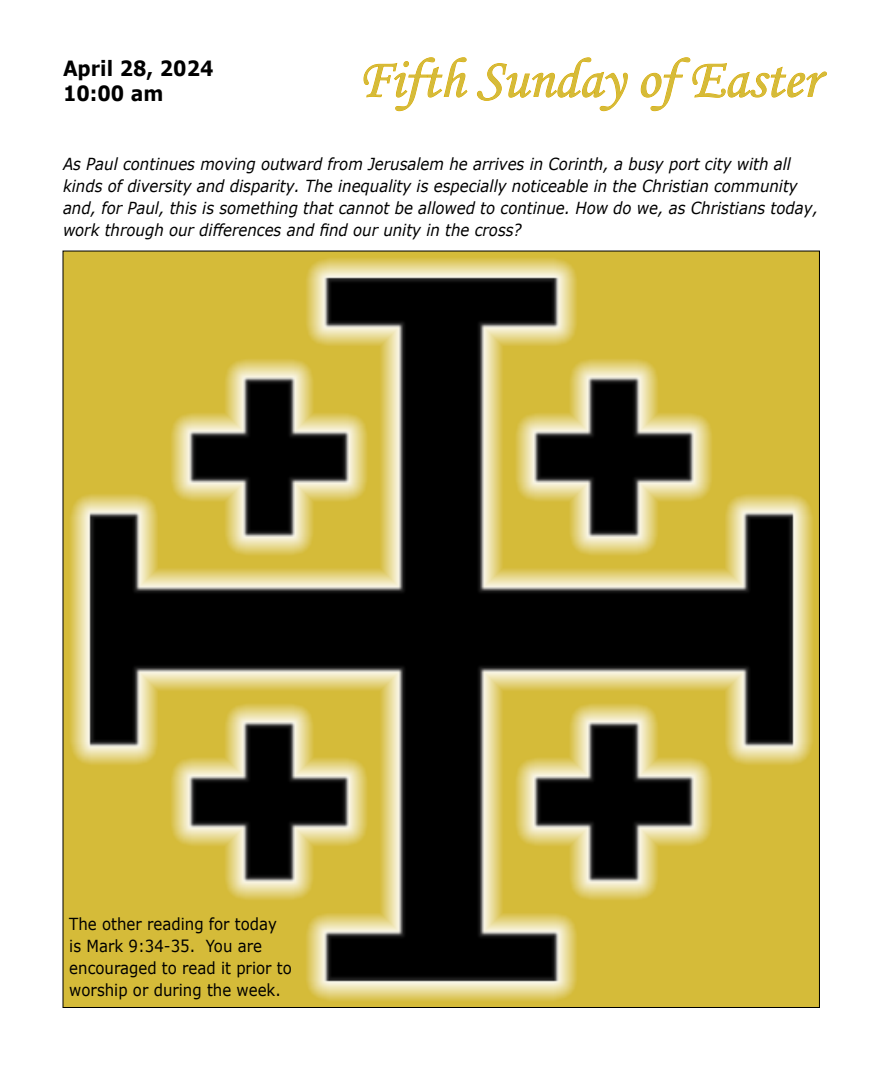
<style>
.page{position:relative;width:882px;height:1071px;background:#fff}
.page>*{position:absolute;margin:0;border:0;box-sizing:border-box;transform-origin:0 0}
.t1{font:56px "Monotype Corsiva";color:#d5bb39}
.t2{font:700 21px/25.2px "Verdana";color:#000;scale:.9 1}
.t3{font:italic 16.62px/21.9px "Verdana";color:#000;scale:.9 1}
.t4{font:16.62px/21.9px "Verdana";color:#000;scale:.9 1}
</style>
<div class="page">
<img style="left:65px;top:253px;width:753px;height:753px">
<svg style="left:363px;top:57px;width:105px;height:55px"></svg>
<svg style="left:477px;top:57px;width:151px;height:55px"></svg>
<svg style="left:640px;top:57px;width:187px;height:55px"></svg>
<p class="t2" style="left:63px;top:55px;width:169px">April 28, 2024<br>10:00 am</p>
<h1 class="t1" style="left:358px;top:45px;width:463px">Fifth Sunday of Easter</h1>
<p class="t3" style="left:63px;top:153px;width:841px">As Paul continues moving outward from Jerusalem he arrives in Corinth, a busy port city with all kinds of diversity and disparity. The inequality is especially noticeable in the Christian community and, for Paul, this is something that cannot be allowed to continue. How do we, as Christians today, work through our differences and find our unity in the cross?</p>
<p class="t4" style="left:69px;top:913px;width:249px">The other reading for today is Mark 9:34-35. You are encouraged to read it prior to worship or during the week.</p>
</div>
